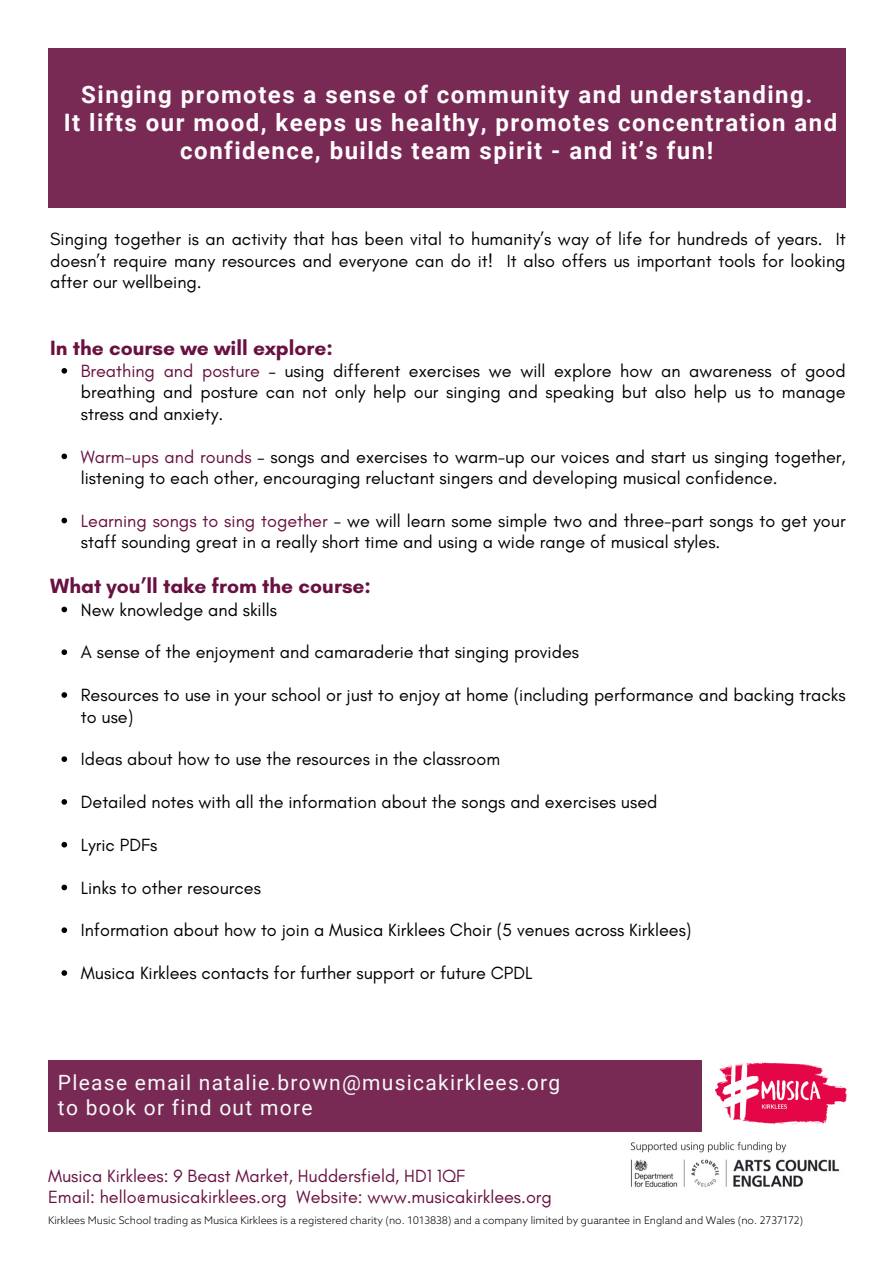
<style>
.page{position:relative;width:894px;height:1264px;background:#fff}
.page>*{position:absolute;margin:0;border:0;box-sizing:border-box;transform-origin:0 0}
.t1{font:700 24px/28.2px "Roboto";letter-spacing:.06em;color:#fffcfd;text-align:center}
.t2{font:21px/24.8px "Roboto";letter-spacing:.06em;color:#f8f8f8}
.t3{font:700 21px "Glacial Indifference";color:#691141}
.t4{font:18px/21.3px "Glacial Indifference";color:#000}
.t5{font:18px/21.3px "Glacial Indifference";color:#691141}
.t6{font:300 10.5px "Azo Sans";color:#000}
.s1{color:#691141}
</style>
<div class="page">
<img style="left:630px;top:1141px;width:209px;height:46px">
<img style="left:715px;top:1062px;width:130px;height:63px">
<svg style="left:61px;top:368px;width:6px;height:5px"></svg>
<svg style="left:61px;top:453px;width:6px;height:6px"></svg>
<svg style="left:61px;top:517px;width:6px;height:6px"></svg>
<svg style="left:61px;top:606px;width:6px;height:6px"></svg>
<svg style="left:61px;top:649px;width:6px;height:6px"></svg>
<svg style="left:61px;top:692px;width:6px;height:5px"></svg>
<svg style="left:61px;top:756px;width:6px;height:6px"></svg>
<svg style="left:61px;top:799px;width:6px;height:5px"></svg>
<svg style="left:61px;top:841px;width:6px;height:6px"></svg>
<svg style="left:61px;top:884px;width:6px;height:6px"></svg>
<svg style="left:61px;top:927px;width:6px;height:6px"></svg>
<svg style="left:61px;top:970px;width:6px;height:5px"></svg>
<div style="left:48px;top:1059px;width:653px;height:72px;background:#782954"></div>
<div style="left:48px;top:48px;width:797px;height:159px;background:#782954"></div>
<p class="t1" style="left:64px;top:81px;width:774px">Singing promotes a sense of community and understanding.<br>It lifts our mood, keeps us healthy, promotes concentration and confidence, builds team spirit - and it’s fun!</p>
<h1 class="t4" style="left:50px;top:228px;width:796px;text-align:justify">Singing together is an activity that has been vital to humanity’s way of life for hundreds of years. It doesn’t require many resources and everyone can do it! It also offers us important tools for looking after our wellbeing.</h1>
<h4 class="t3" style="left:50px;top:334px;width:284px">In the course we will explore:</h4>
<h2 class="t4" style="left:81px;top:360px;width:766px;text-align:justify"><span class="s1">Breathing and posture</span> – using different exercises we will explore how an awareness of good breathing and posture can not only help our singing and speaking but also help us to manage stress and anxiety.</h2>
<p class="t4" style="left:81px;top:445px;width:766px"><span class="s1">Warm-ups and rounds</span> – songs and exercises to warm-up our voices and start us singing together, listening to each other, encouraging reluctant singers and developing musical confidence.</p>
<p class="t4" style="left:81px;top:510px;width:766px"><span class="s1">Learning songs to sing together</span> - we will learn some simple two and three-part songs to get your staff sounding great in a really short time and using a wide range of musical styles.</p>
<p class="t3" style="left:50px;top:573px;width:322px">What you’ll take from the course:</p>
<h2 class="t4" style="left:81px;top:598px;width:197px">New knowledge and skills</h2>
<p class="t4" style="left:81px;top:641px;width:499px">A sense of the enjoyment and camaraderie that singing provides</p>
<p class="t4" style="left:81px;top:684px;width:766px">Resources to use in your school or just to enjoy at home (including performance and backing tracks to use)</p>
<p class="t4" style="left:81px;top:748px;width:420px">Ideas about how to use the resources in the classroom</p>
<p class="t4" style="left:81px;top:791px;width:578px">Detailed notes with all the information about the songs and exercises used</p>
<p class="t4" style="left:81px;top:834px;width:78px">Lyric PDFs</p>
<p class="t4" style="left:81px;top:876px;width:181px">Links to other resources</p>
<p class="t4" style="left:81px;top:919px;width:612px">Information about how to join a Musica Kirklees Choir (5 venues across Kirklees)</p>
<p class="t4" style="left:81px;top:962px;width:453px">Musica Kirklees contacts for further support or future CPDL</p>
<p class="t2" style="left:58px;top:1070px;width:504px">Please email natalie.brown@musicakirklees.org to book or find out more</p>
<h3 class="t5" style="left:48px;top:1164px;width:505px">Musica Kirklees: 9 Beast Market, Huddersfield, HD1 1QF<br>Email: hello@musicakirklees.org Website: www.musicakirklees.org</h3>
<p class="t6" style="left:48px;top:1214px;width:756px">Kirklees Music School trading as Musica Kirklees is a registered charity (no. 1013838) and a company limited by guarantee in England and Wales (no. 2737172)</p>
</div>
